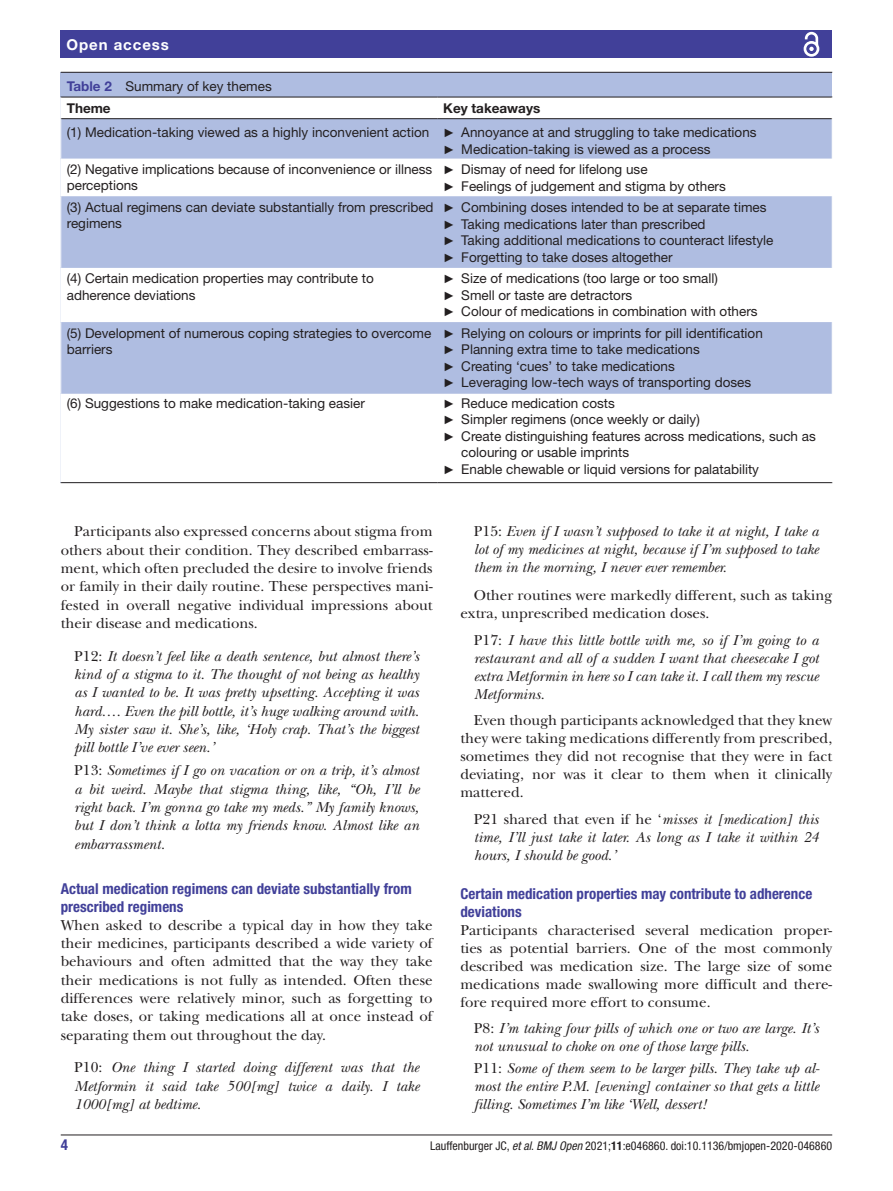
<style>
.page{position:relative;width:893px;height:1191px;background:#fff}
.page>*{position:absolute;margin:0;border:0;box-sizing:border-box;transform-origin:0 0}
.t1{font:italic 15px/18.3px "New Baskerville";color:#231f20;text-align:justify}
.t2{font:15px/18.3px "New Baskerville";color:#231f20;text-align:justify}
.t3{font:700 condensed 15px/18px "Helvetica Neue LT Std";color:#414099}
.t4{font:700 15px "Helvetica Neue LT Std";letter-spacing:.065em;color:#fff}
.t5{font:13.5px/16.5px "Helvetica Neue LT Std";color:#231f20}
.t6{font:condensed 12px "Helvetica Neue LT Std";color:#231f20}
.s1{font-weight:700;color:#414099}
.s2{font-weight:700}
.s3{font-family:"Arial";font-size:12px}
.s4{font-style:normal}
.s5{font-style:italic}
</style>
<div class="page">
<hr style="left:61px;top:1134px;width:771px;height:1px;background:#231f20">
<div style="left:61px;top:31px;width:771px;height:27px;background:#414099"></div>
<svg style="left:803px;top:31px;width:17px;height:26px"></svg>
<div style="left:61px;top:73px;width:771px;height:410px;background:#afbde1"></div>
<hr style="left:61px;top:72px;width:771px;height:1px;background:#231f20">
<div style="left:61px;top:98px;width:771px;height:384px;background:#fff"></div>
<svg style="left:61px;top:119px;width:771px;height:274px"></svg>
<hr style="left:61px;top:97px;width:376px;height:1px;background:#231f20">
<hr style="left:61px;top:118px;width:376px;height:1px;background:#231f20">
<hr style="left:437px;top:97px;width:395px;height:1px;background:#231f20">
<hr style="left:437px;top:118px;width:395px;height:1px;background:#231f20">
<hr style="left:61px;top:482px;width:376px;height:1px;background:#231f20">
<hr style="left:437px;top:482px;width:395px;height:1px;background:#231f20">
<svg style="left:60px;top:97px;width:1px;height:22px"></svg>
<p class="t4" style="left:66px;top:35px;width:104px">Open access</p>
<p class="t5" style="left:67px;top:75px;width:207px;line-height:22px"><span class="s1">Table 2</span> Summary of key themes<br><span class="s2">Theme</span></p>
<p class="t5" style="left:67px;top:95px;width:691px;line-height:24.6px;text-indent:377px"><span class="s2">Key takeaways<br></span>(1) Medication-taking viewed as a highly inconvenient action <span class="s3">►</span> Annoyance at and struggling to take medications</p>
<p class="t5" style="left:443px;top:141px;width:269px"><span class="s3">►</span> Medication-taking is viewed as a process</p>
<p class="t5" style="left:67px;top:161px;width:367px">(2) Negative implications because of inconvenience or illness perceptions</p>
<p class="t5" style="left:443px;top:161px;width:284px"><span class="s3">►</span> Dismay of need for lifelong use<br><span class="s3">►</span> Feelings of judgement and stigma by others</p>
<p class="t5" style="left:67px;top:199px;width:368px">(3) Actual regimens can deviate substantially from prescribed regimens</p>
<p class="t5" style="left:443px;top:199px;width:332px"><span class="s3">►</span> Combining doses intended to be at separate times <span class="s3">►</span> Taking medications later than prescribed<br><span class="s3">►</span> Taking additional medications to counteract lifestyle <span class="s3">►</span> Forgetting to take doses altogether</p>
<p class="t5" style="left:67px;top:270px;width:309px">(4) Certain medication properties may contribute to adherence deviations</p>
<p class="t5" style="left:443px;top:270px;width:316px"><span class="s3">►</span> Size of medications (too large or too small)<br><span class="s3">►</span> Smell or taste are detractors<br><span class="s3">►</span> Colour of medications in combination with others</p>
<p class="t5" style="left:67px;top:325px;width:366px">(5) Development of numerous coping strategies to overcome barriers</p>
<p class="t5" style="left:443px;top:325px;width:321px"><span class="s3">►</span> Relying on colours or imprints for pill identification <span class="s3">►</span> Planning extra time to take medications<br><span class="s3">►</span> Creating ‘cues’ to take medications<br><span class="s3">►</span> Leveraging low-tech ways of transporting doses</p>
<p class="t5" style="left:67px;top:394px;width:300px">(6) Suggestions to make medication-taking easier</p>
<p class="t5" style="left:443px;top:394px;width:173px"><span class="s3">►</span> Reduce medication costs</p>
<p class="t5" style="left:443px;top:411px;width:258px"><span class="s3">►</span> Simpler regimens (once weekly or daily)</p>
<p class="t5" style="left:443px;top:427px;width:374px"><span class="s3">►</span> Create distinguishing features across medications, such as</p>
<p class="t5" style="left:461px;top:444px;width:169px">colouring or usable imprints</p>
<p class="t5" style="left:443px;top:460px;width:317px"><span class="s3">►</span> Enable chewable or liquid versions for palatability</p>
<p class="t2" style="left:61px;top:522px;width:373px;text-indent:14px">Participants also expressed concerns about stigma from others about their condition. They described embarrass&shy;ment, which often precluded the desire to involve friends or family in their daily routine. These perspectives mani&shy;fested in overall negative individual impressions about their disease and medications.</p>
<p class="t1" style="left:74px;top:647px;width:346px"><span class="s4">P12:</span> It doesn’t feel like a death sentence, but almost there’s kind of a stigma to it. The thought of not being as healthy as I wanted to be. It was pretty upsetting. Accepting it was hard…. Even the pill bottle, it’s huge walking around with.<br>My sister saw it. She’s, like, ‘Holy crap. That’s the biggest pill bottle I’ve ever seen.’</p>
<p class="t1" style="left:74px;top:761px;width:346px"><span class="s4">P13:</span> Sometimes if I go on vacation or on a trip, it’s almost a bit weird. Maybe that stigma thing, like, “Oh, I’ll be right back. I’m gonna go take my meds.” My family knows, but I don’t think a lotta my friends know. Almost like an embarrassment.</p>
<p class="t3" style="left:61px;top:879px;width:353px">Actual medication regimens can deviate substantially from prescribed regimens</p>
<p class="t2" style="left:61px;top:916px;width:373px">When asked to describe a typical day in how they take their medicines, participants described a wide variety of behaviours and often admitted that the way they take their medications is not fully as intended. Often these differences were relatively minor, such as forgetting to take doses, or taking medications all at once instead of separating them out throughout the day.</p>
<p class="t1" style="left:74px;top:1058px;width:346px"><span class="s4">P10:</span> One thing I started doing different was that the Metformin it said take 500[mg] twice a daily. I take 1000[mg] at bedtime.</p>
<p class="t1" style="left:474px;top:523px;width:346px"><span class="s4">P15:</span> Even if I wasn’t supposed to take it at night, I take a lot of my medicines at night, because if I’m supposed to take them in the morning, I never ever remember.</p>
<p class="t2" style="left:460px;top:586px;width:373px;text-indent:14px">Other routines were markedly different, such as taking extra, unprescribed medication doses.</p>
<p class="t1" style="left:474px;top:631px;width:346px"><span class="s4">P17:</span> I have this little bottle with me, so if I’m going to a restaurant and all of a sudden I want that cheesecake I got extra Metformin in here so I can take it. I call them my rescue Metformins.</p>
<p class="t2" style="left:460px;top:711px;width:373px;text-indent:14px">Even though participants acknowledged that they knew they were taking medications differently from prescribed, sometimes they did not recognise that they were in fact deviating, nor was it clear to them when it clinically mattered.</p>
<p class="t1" style="left:474px;top:810px;width:346px"><span class="s4">P21 shared that even if he ‘</span>misses it [medication] this time, I’ll just take it later. As long as I take it within 24 hours, I should be good.’</p>
<p class="t3" style="left:460px;top:884px;width:353px">Certain medication properties may contribute to adherence deviations</p>
<p class="t2" style="left:460px;top:920px;width:373px">Participants characterised several medication proper&shy;ties as potential barriers. One of the most commonly described was medication size. The large size of some medications made swallowing more difficult and there&shy;fore required more effort to consume.</p>
<p class="t1" style="left:474px;top:1019px;width:346px"><span class="s4">P8:</span> I’m taking four pills of which one or two are large. It’s not unusual to choke on one of those large pills.</p>
<p class="t1" style="left:474px;top:1059px;width:347px"><span class="s4">P11:</span> Some of them seem to be larger pills. They take up al&shy;most the entire P.M. [evening] container so that gets a little filling. Sometimes I’m like ‘Well, dessert!</p>
<p class="t3" style="left:61px;top:1135px;width:9px">4</p>
<p class="t6" style="left:430px;top:1138px;width:404px">Lauffenburger JC, <span class="s5">et al</span>. <span class="s5">BMJ Open</span> 2021;<span class="s2">11</span>:e046860. doi:10.1136/bmjopen-2020-046860</p>
</div>
